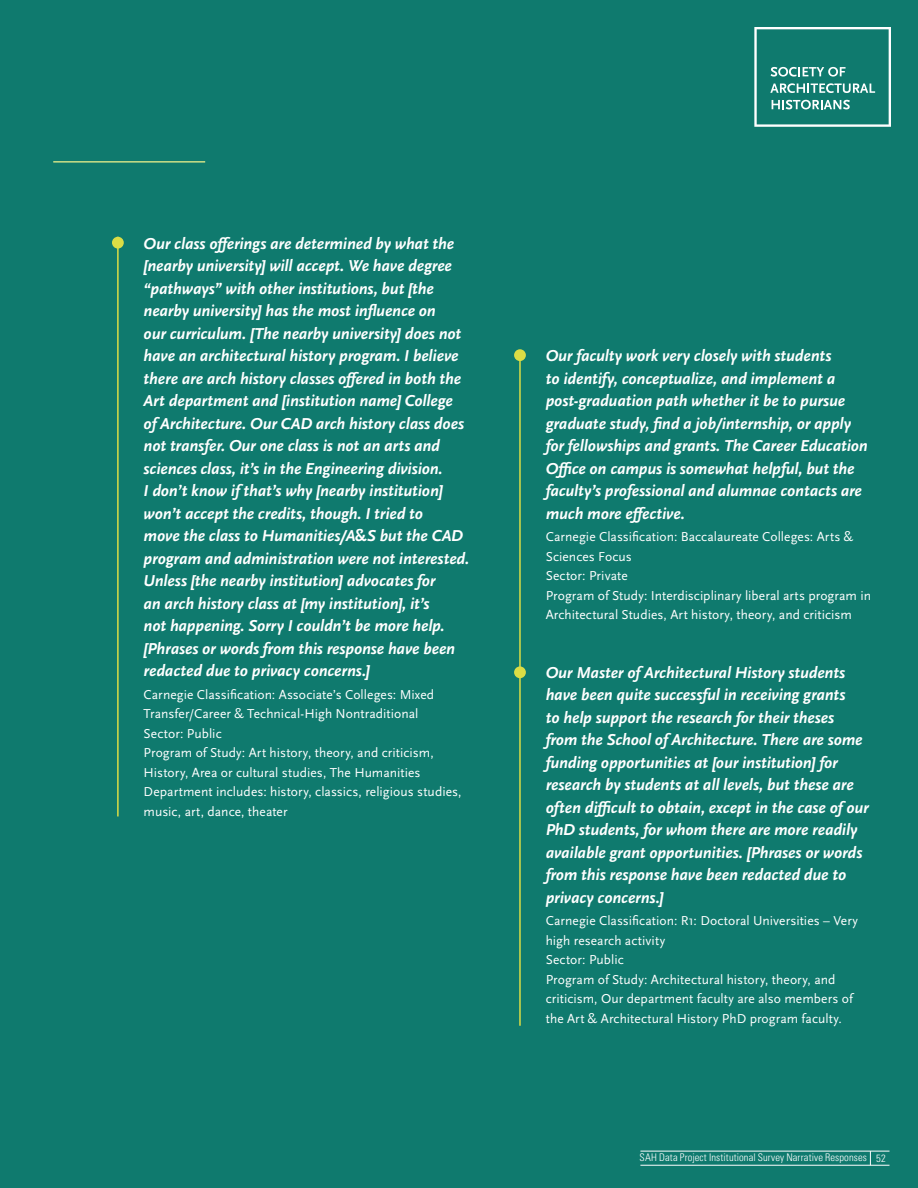
<style>
.page{position:relative;width:918px;height:1188px;background:#0f7a6e}
.page>*{position:absolute;margin:0;border:0;box-sizing:border-box;transform-origin:0 0}
.t1{font:italic 700 16.5px/22.5px "Scala Sans OT";letter-spacing:-.01em;color:#fff}
.t2{font:13.5px/19.5px "Scala Sans OT";letter-spacing:.005em;color:#fff}
.t3{font:10.5px "Univers LTCYR 47 Light Cond";letter-spacing:.01em;color:#fff}
.s1{font-style:normal}
</style>
<div class="page">
<hr style="left:640px;top:1165px;width:249px;height:1px;background:#fff">
<hr style="left:640px;top:1151px;width:249px;height:1px;background:#fff">
<svg style="left:870px;top:1151px;width:1px;height:14px"></svg>
<svg style="left:754px;top:27px;width:137px;height:100px"></svg>
<hr style="left:53px;top:161px;width:152px;height:2px;background:#cde086">
<hr style="left:117px;top:237px;width:2px;height:579px;background:#dbdd45">
<div style="left:112px;top:237px;width:12px;height:12px;background:#dbdd45;border-radius:50%"></div>
<hr style="left:519px;top:355px;width:2px;height:671px;background:#dbdd45">
<div style="left:514px;top:349px;width:12px;height:12px;background:#dbdd45;border-radius:50%"></div>
<div style="left:514px;top:666px;width:12px;height:12px;background:#dbdd45;border-radius:50%"></div>
<p class="t1" style="left:144px;top:233px;width:327px">Our class offerings are determined by what the [nearby university] will accept. We have degree “pathways” with other institutions, but [the nearby university] has the most influence on<br>our curriculum. [The nearby university] does not have an architectural history program. I believe there are arch history classes offered in both the Art department and [institution name] College of Architecture. Our CAD arch history class does not transfer. Our one class is not an arts and sciences class, it’s in the Engineering division.<br>I don’t know if that’s why [nearby institution] won’t accept the credits, though. I tried to<br>move the class to Humanities/A<span class="s1">&amp;</span>S but the CAD program and administration were not interested.<br>Unless [the nearby institution] advocates for<br>an arch history class at [my institution], it’s<br>not happening. Sorry I couldn’t be more help. [Phrases or words from this response have been redacted due to privacy concerns.]</p>
<p class="t2" style="left:144px;top:685px;width:320px">Carnegie Classification: Associate’s Colleges: Mixed Transfer/Career &amp; Technical-High Nontraditional Sector: Public<br>Program of Study: Art history, theory, and criticism, History, Area or cultural studies, The Humanities Department includes: history, classics, religious studies, music, art, dance, theater</p>
<p class="t1" style="left:546px;top:345px;width:324px">Our faculty work very closely with students<br>to identify, conceptualize, and implement a post-graduation path whether it be to pursue graduate study, find a job/internship, or apply for fellowships and grants. The Career Education Office on campus is somewhat helpful, but the faculty’s professional and alumnae contacts are much more effective.</p>
<p class="t2" style="left:546px;top:528px;width:327px">Carnegie Classification: Baccalaureate Colleges: Arts &amp; Sciences Focus<br>Sector: Private<br>Program of Study: Interdisciplinary liberal arts program in Architectural Studies, Art history, theory, and criticism</p>
<p class="t1" style="left:546px;top:662px;width:325px">Our Master of Architectural History students have been quite successful in receiving grants<br>to help support the research for their theses from the School of Architecture. There are some funding opportunities at [our institution] for research by students at all levels, but these are often difficult to obtain, except in the case of our PhD students, for whom there are more readily available grant opportunities. [Phrases or words from this response have been redacted due to privacy concerns.]</p>
<p class="t2" style="left:546px;top:912px;width:314px">Carnegie Classification: R1: Doctoral Universities – Very high research activity<br>Sector: Public<br>Program of Study: Architectural history, theory, and criticism, Our department faculty are also members of the Art &amp; Architectural History PhD program faculty.</p>
<p class="t3" style="left:640px;top:1151px;width:248px">SAH Data Project Institutional Survey Narrative Responses 52</p>
</div>
